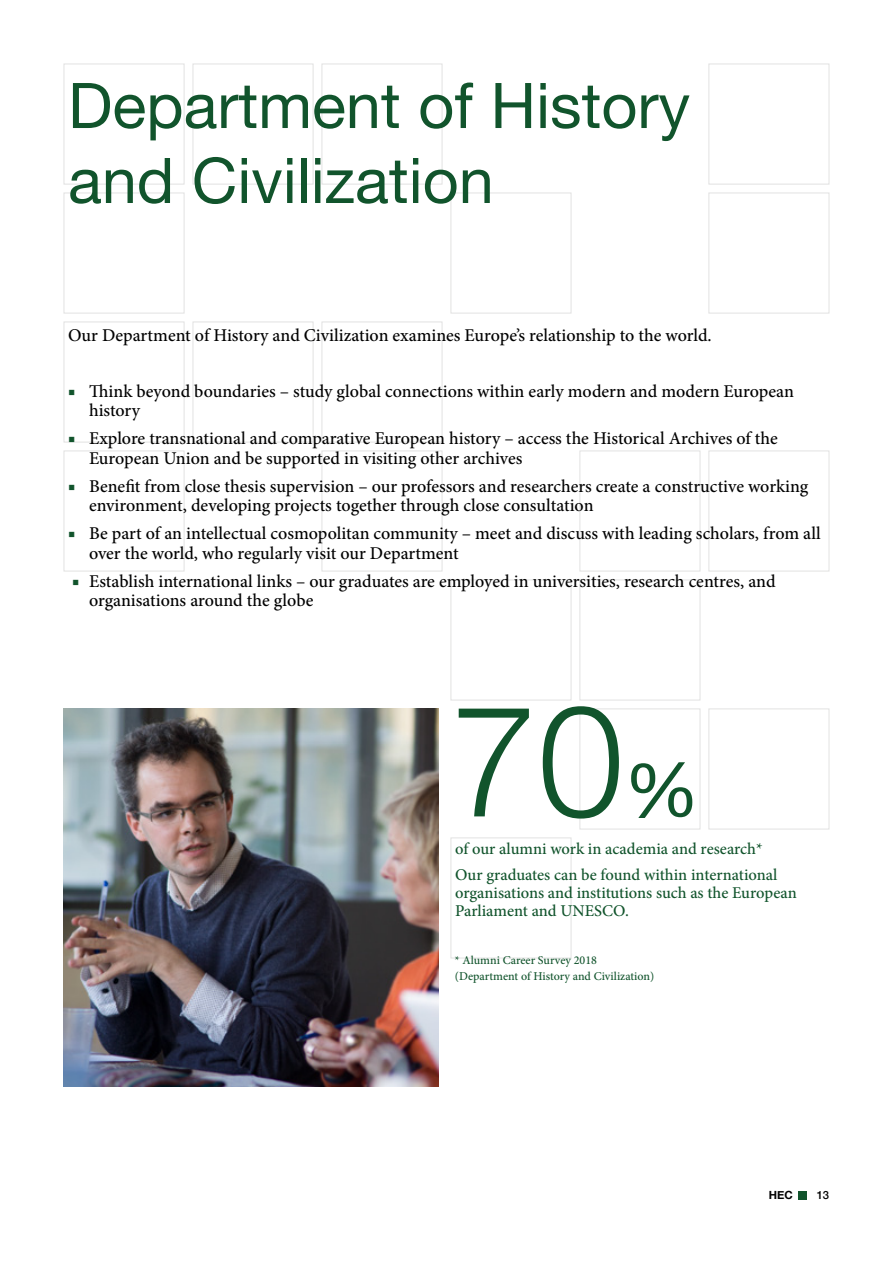
<style>
.page{position:relative;width:893px;height:1263px;background:#fff}
.page>*{position:absolute;margin:0;border:0;box-sizing:border-box;transform-origin:0 0}
.t1{font:300 156px "Helvetica Neue";color:#11542c}
.t2{font:63px/75px "Helvetica Neue";color:#11542c}
.t3{font:500 18px/19.5px "Minion Pro";color:#000}
.t4{font:500 16.5px/26.5px "Minion Pro";color:#11542c}
.t5{font:500 12px/16px "Minion Pro";color:#11542c}
.t6{font:700 11.25px "Helvetica Neue";color:#000}
.t7{font:500 11.25px "Helvetica Neue";color:#000}
.s1{color:#11542c}
.s2{font-weight:400;font-size:75px}
</style>
<div class="page">
<img style="left:64px;top:709px;width:374px;height:377px">
<div style="left:798px;top:1191px;width:9px;height:8px;background:#11542c"></div>
<h2 class="t2" style="left:68px;top:72px;width:623px">Department of History and Civilization</h2>
<p class="t3" style="left:68px;top:325px;width:645px">Our Department of History and Civilization examines Europe’s relationship to the world.</p>
<p class="t3" style="left:89px;top:381px;width:706px;text-indent:-21px"><span class="s1">■</span> Think beyond boundaries – study global connections within early modern and modern European history</p>
<p class="t3" style="left:89px;top:429px;width:690px;text-indent:-21px"><span class="s1">■</span> Explore transnational and comparative European history – access the Historical Archives of the<br>European Union and be supported in visiting other archives</p>
<p class="t3" style="left:89px;top:476px;width:721px;text-indent:-21px"><span class="s1">■</span> Benefit from close thesis supervision – our professors and researchers create a constructive working environment, developing projects together through close consultation</p>
<p class="t3" style="left:89px;top:524px;width:733px;text-indent:-21px"><span class="s1">■</span> Be part of an intellectual cosmopolitan community – meet and discuss with leading scholars, from all over the world, who regularly visit our Department</p>
<p class="t3" style="left:89px;top:571px;width:688px;text-indent:-17px"><span class="s1">■</span> Establish international links – our graduates are employed in universities, research centres, and organisations around the globe</p>
<h1 class="t1" style="left:451px;top:635px;width:250px">70<span class="s2">%</span></h1>
<p class="t4" style="left:455px;top:835px;width:324px">of our alumni work in academia and research*<br>Our graduates can be found within international</p>
<p class="t4" style="left:455px;top:884px;width:343px;line-height:18px">organisations and institutions such as the European<br>Parliament and UNESCO.</p>
<p class="t5" style="left:455px;top:953px;width:201px">* Alumni Career Survey 2018 (Department of History and Civilization)</p>
<p class="t6" style="left:769px;top:1186px;width:25px">HEC</p>
<p class="t7" style="left:817px;top:1186px;width:14px">13</p>
</div>
